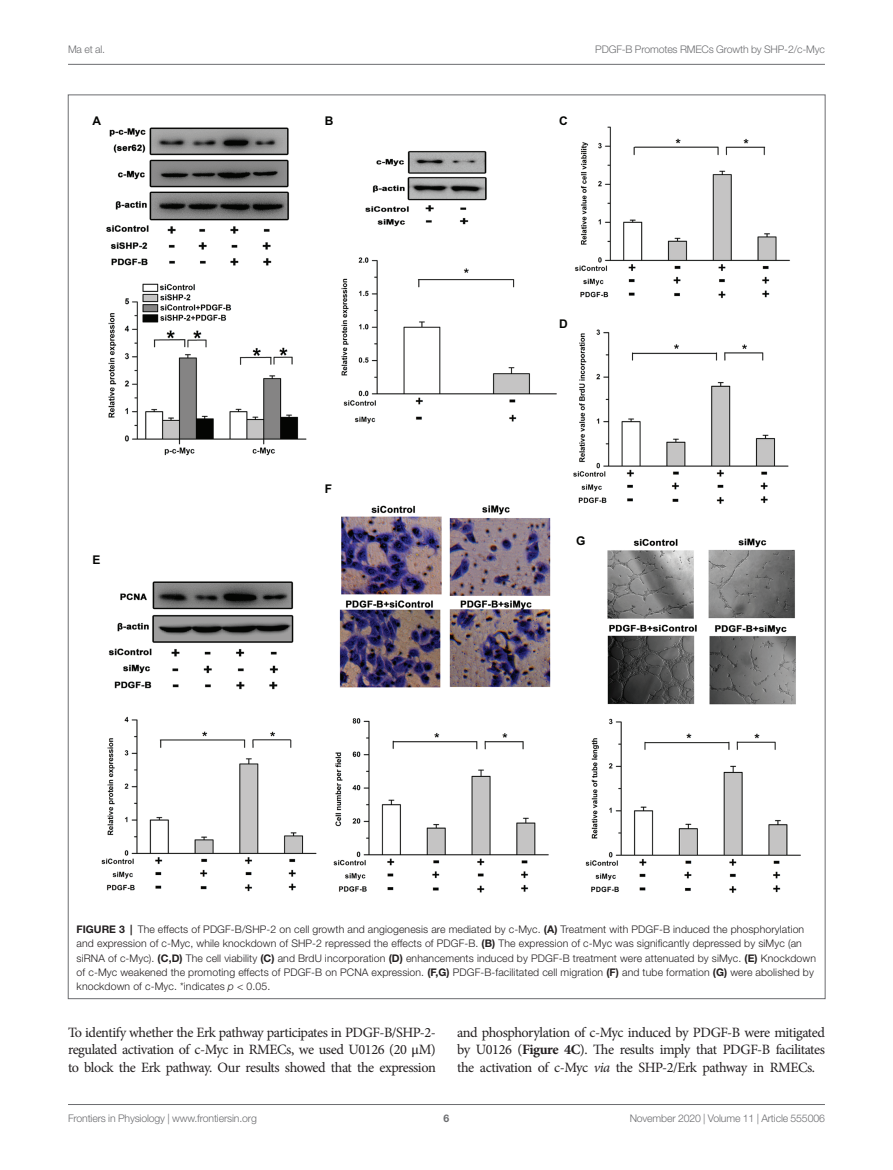
<style>
.page{position:relative;width:893px;height:1170px;background:#fff}
.page>*{position:absolute;margin:0;border:0;box-sizing:border-box;transform-origin:0 0}
.TEXT_FLUSH{font:14.25px/17.2px "Minion Pro";letter-spacing:-.03em;color:#231f20;text-align:justify}
.t1{font:700 12px "Arial";color:#040503}
.FIG_LEG{font:300 10.5px/14.2px "Helvetica Neue LT Std";letter-spacing:.01em;color:#231f20}
.t2{font:300 10.5px "Helvetica Neue LT Std";letter-spacing:-.015em;color:#6c6d70}
.t3{font:700 10.5px "Helvetica Neue LT Std";color:#6c6d70}
.s1{font-weight:700}
.s2{font-style:italic}
.s3{font-family:"STIX General"}
</style>
<div class="page">
<hr style="left:68px;top:64px;width:757px;height:1px;background:#6c6d70">
<hr style="left:68px;top:1104px;width:757px;height:1px;background:#6c6d70">
<img style="left:101px;top:126px;width:700px;height:767px">
<p class="t2" style="left:68px;top:42px;width:39px">Ma et al.</p>
<p class="t2" style="left:595px;top:42px;width:231px">PDGF-B Promotes RMECs Growth by SHP-2/c-Myc</p>
<p class="t1" style="left:92px;top:112px;width:10px">A</p>
<p class="t1" style="left:325px;top:112px;width:10px">B</p>
<p class="t1" style="left:92px;top:551px;width:10px">E</p>
<p class="t1" style="left:325px;top:480px;width:9px">F</p>
<p class="t1" style="left:559px;top:112px;width:10px">C</p>
<p class="t1" style="left:559px;top:315px;width:10px">D</p>
<p class="t1" style="left:576px;top:532px;width:11px">G</p>
<p class="FIG_LEG" style="left:77px;top:922px;width:741px"><span class="s1">FIGURE 3 |</span> The effects of PDGF-B/SHP-2 on cell growth and angiogenesis are mediated by c-Myc. <span class="s1">(A)</span> Treatment with PDGF-B induced the phosphorylation and expression of c-Myc, while knockdown of SHP-2 repressed the effects of PDGF-B. <span class="s1">(B)</span> The expression of c-Myc was significantly depressed by siMyc (an siRNA of c-Myc). <span class="s1">(C,D)</span> The cell viability <span class="s1">(C)</span> and BrdU incorporation <span class="s1">(D)</span> enhancements induced by PDGF-B treatment were attenuated by siMyc. <span class="s1">(E)</span> Knockdown of c-Myc weakened the promoting effects of PDGF-B on PCNA expression. <span class="s1">(F,G)</span> PDGF-B-facilitated cell migration <span class="s1">(F)</span> and tube formation <span class="s1">(G)</span> were abolished by knockdown of c-Myc. *indicates <span class="s2">p</span> &lt; 0.05.</p>
<p class="TEXT_FLUSH" style="left:68px;top:1023px;width:369px">To identify whether the Erk pathway participates in PDGF-B/SHP-2- regulated activation of c-Myc in RMECs, we used U0126 (20 <span class="s3">μ</span>M) to block the Erk pathway. Our results showed that the expression</p>
<p class="TEXT_FLUSH" style="left:457px;top:1023px;width:369px">and phosphorylation of c-Myc induced by PDGF-B were mitigated by U0126 (<span class="s1">Figure 4C</span>). The results imply that PDGF-B facilitates the activation of c-Myc <span class="s2">via</span> the SHP-2/Erk pathway in RMECs.</p>
<p class="t2" style="left:68px;top:1111px;width:190px">Frontiers in Physiology | www.frontiersin.org</p>
<p class="t3" style="left:444px;top:1111px;width:7px">6</p>
<p class="t2" style="left:630px;top:1111px;width:197px">November 2020 | Volume 11 | Article 555006</p>
</div>
